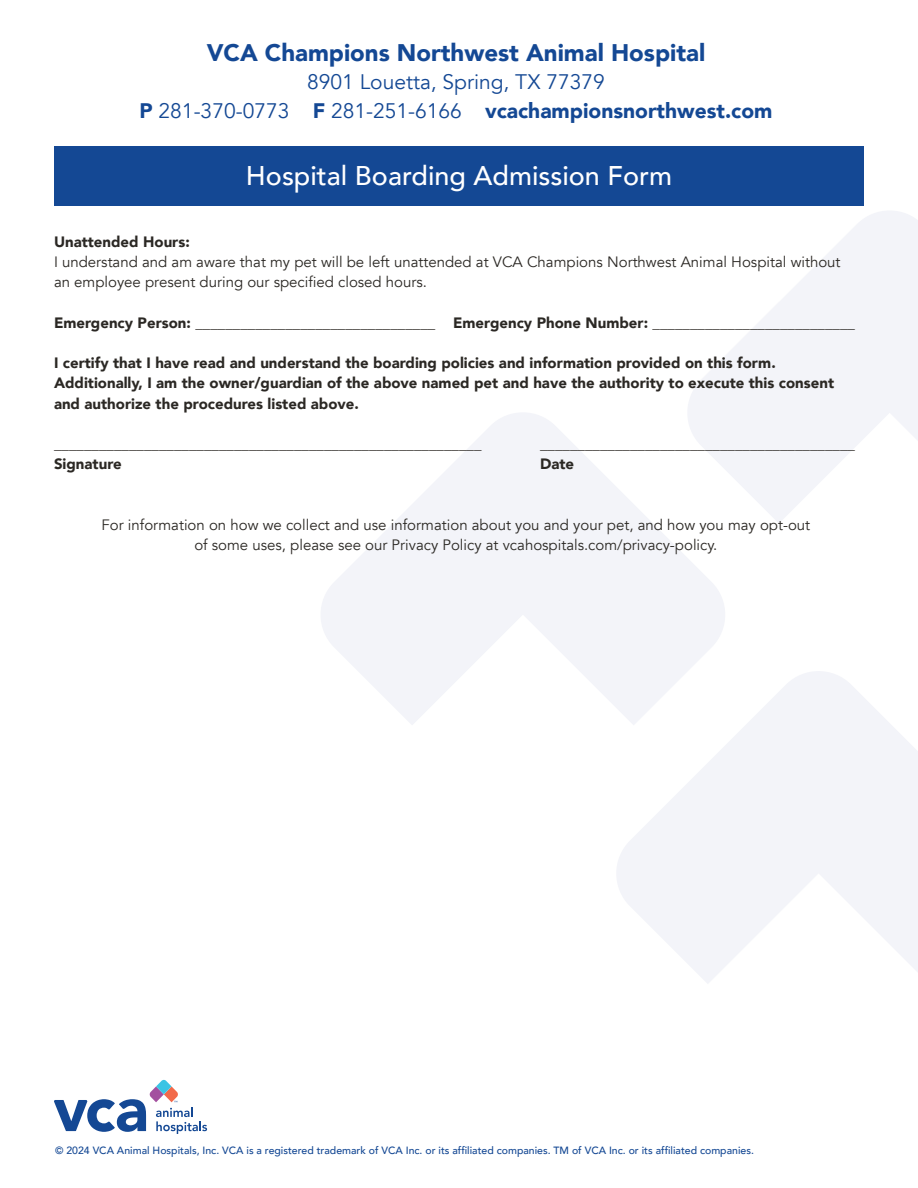
<style>
.page{position:relative;width:918px;height:1188px;background:#fff}
.page>*{position:absolute;margin:0;border:0;box-sizing:border-box;transform-origin:0 0}
.t1{font:500 27px "Avenir";color:#fff}
.t2{font:900 24px "Avenir";color:#144894}
.t3{font:21px/28.5px "Avenir";color:#144894;text-align:center}
.t4{font:900 15px/20.2px "Avenir";color:#2b2824}
.t5{font:15px/20.2px "Avenir";color:#2b2824}
.t6{font:500 10.5px "Avenir";color:#144894}
.s1{font-weight:900}
</style>
<div class="page">
<svg style="left:617px;top:671px;width:301px;height:312px;fill:#f3f4f9"></svg>
<svg style="left:321px;top:413px;width:409px;height:312px;fill:#f3f4f9"></svg>
<svg style="left:683px;top:211px;width:235px;height:313px;fill:#f3f4f9"></svg>
<svg style="left:54px;top:1080px;width:153px;height:54px"></svg>
<div style="left:54px;top:146px;width:810px;height:60px;background:#144894"></div>
<h2 class="t2" style="left:207px;top:32px;width:500px">VCA Champions Northwest Animal Hospital</h2>
<h3 class="t3" style="left:140px;top:68px;width:634px">8901 Louetta, Spring, TX 77379<br><span class="s1">P</span> 281-370-0773 <span class="s1">F</span> 281-251-6166 <span class="s1">vcachampionsnorthwest.com</span></h3>
<h1 class="t1" style="left:246px;top:152px;width:428px">Hospital Boarding Admission Form</h1>
<p class="t4" style="left:54px;top:231px;width:137px">Unattended Hours:</p>
<p class="t5" style="left:54px;top:252px;width:788px">I understand and am aware that my pet will be left unattended at VCA Champions Northwest Animal Hospital without an employee present during our specified closed hours.</p>
<p class="t4" style="left:54px;top:312px;width:803px">Emergency Person: ________________________________ Emergency Phone Number: ___________________________</p>
<p class="t4" style="left:54px;top:352px;width:782px">I certify that I have read and understand the boarding policies and information provided on this form.<br>Additionally, I am the owner/guardian of the above named pet and have the authority to execute this consent and authorize the procedures listed above.</p>
<p class="t4" style="left:54px;top:433px;width:429px">_________________________________________________________</p>
<p class="t4" style="left:540px;top:433px;width:316px">__________________________________________</p>
<p class="t4" style="left:54px;top:454px;width:69px">Signature</p>
<p class="t4" style="left:540px;top:454px;width:36px">Date</p>
<p class="t5" style="left:102px;top:515px;width:710px;text-align:center">For information on how we collect and use information about you and your pet, and how you may opt-out of some uses, please see our Privacy Policy at vcahospitals.com/privacy-policy.</p>
<p class="t6" style="left:55px;top:1141px;width:700px">© 2024 VCA Animal Hospitals, Inc. VCA is a registered trademark of VCA Inc. or its affiliated companies. TM of VCA Inc. or its affiliated companies.</p>
</div>
